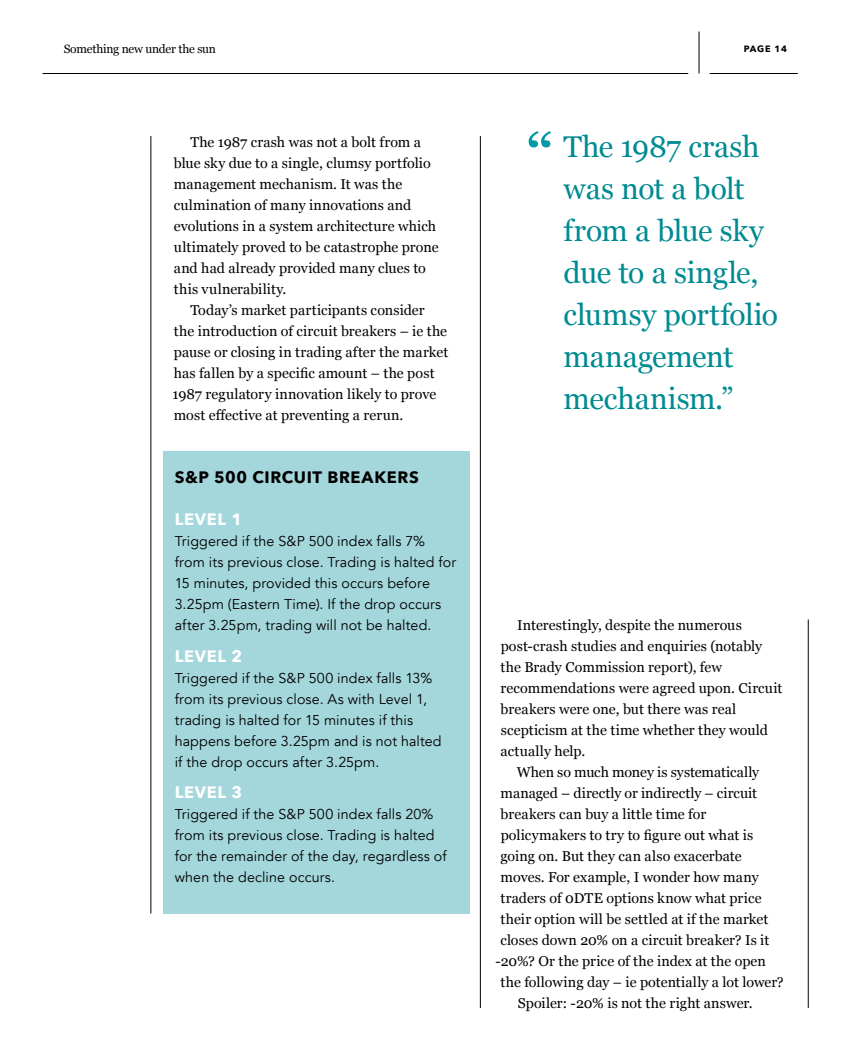
<style>
.page{position:relative;width:851px;height:1063px;background:#fff}
.page>*{position:absolute;margin:0;border:0;box-sizing:border-box;transform-origin:0 0}
.t1{font:30px/42px "Georgia";letter-spacing:-.01em;color:#008b92}
.t2{font:700 16.5px "Avenir Next";letter-spacing:.04em;color:#000}
.t3{font:700 16.5px "Avenir Next";letter-spacing:.045em;color:#fff}
.t4{font:14.25px/21px "Georgia";letter-spacing:.005em;color:#000}
.t5{font:14.25px/21px "Avenir";letter-spacing:.01em;color:#000}
.t6{font:12px "Georgia";letter-spacing:-.02em;color:#000}
.t7{font:700 9.15px "Avenir Next";letter-spacing:.08em;color:#000}
</style>
<div class="page">
<div style="left:162px;top:451px;width:307px;height:462px;background:#a4d7dc"></div>
<hr style="left:480px;top:136px;width:1px;height:872px;background:#000">
<hr style="left:807px;top:619px;width:1px;height:389px;background:#000">
<hr style="left:151px;top:136px;width:1px;height:777px;background:#000">
<svg style="left:528px;top:131px;width:23px;height:16px"></svg>
<hr style="left:698px;top:31px;width:1px;height:42px;background:#000">
<hr style="left:43px;top:73px;width:645px;height:1px;background:#000">
<hr style="left:709px;top:73px;width:88px;height:1px;background:#000">
<p class="t6" style="left:64px;top:40px;width:154px">Something new under the sun</p>
<p class="t4" style="left:174px;top:131px;width:266px;text-indent:17px">The 1987 crash was not a bolt from a blue sky due to a single, clumsy portfolio management mechanism. It was the culmination of many innovations and evolutions in a system architecture which ultimately proved to be catastrophe prone and had already provided many clues to this vulnerability.</p>
<p class="t4" style="left:173px;top:299px;width:277px;text-indent:18px">Today’s market participants consider the introduction of circuit breakers – ie the pause or closing in trading after the market has fallen by a specific amount – the post 1987 regulatory innovation likely to prove most effective at preventing a rerun.</p>
<p class="t2" style="left:175px;top:463px;width:246px">S&amp;P 500 CIRCUIT BREAKERS</p>
<p class="t3" style="left:175px;top:505px;width:69px">LEVEL 1</p>
<p class="t5" style="left:175px;top:531px;width:283px">Triggered if the S&amp;P 500 index falls 7% from its previous close. Trading is halted for 15 minutes, provided this occurs before 3.25pm (Eastern Time). If the drop occurs after 3.25pm, trading will not be halted.</p>
<p class="t3" style="left:175px;top:641px;width:69px">LEVEL 2</p>
<p class="t5" style="left:175px;top:667px;width:268px">Triggered if the S&amp;P 500 index falls 13% from its previous close. As with Level 1, trading is halted for 15 minutes if this happens before 3.25pm and is not halted if the drop occurs after 3.25pm.</p>
<p class="t3" style="left:175px;top:778px;width:69px">LEVEL 3</p>
<p class="t5" style="left:175px;top:804px;width:273px">Triggered if the S&amp;P 500 index falls 20% from its previous close. Trading is halted for the remainder of the day, regardless of when the decline occurs.</p>
<p class="t7" style="left:743px;top:41px;width:45px">PAGE 14</p>
<h1 class="t1" style="left:563px;top:124px;width:216px">The 1987 crash was not a bolt from a blue sky due to a single, clumsy portfolio management mechanism.”</h1>
<p class="t4" style="left:517px;top:614px;width:226px">Interestingly, despite the numerous</p>
<p class="t4" style="left:500px;top:635px;width:263px">post-crash studies and enquiries (notably</p>
<p class="t4" style="left:500px;top:656px;width:223px">the Brady Commission report), few</p>
<p class="t4" style="left:500px;top:677px;width:283px">recommendations were agreed upon. Circuit</p>
<p class="t4" style="left:500px;top:698px;width:237px">breakers were one, but there was real</p>
<p class="t4" style="left:501px;top:719px;width:268px">scepticism at the time whether they would</p>
<p class="t4" style="left:500px;top:740px;width:86px">actually help.</p>
<p class="t4" style="left:517px;top:761px;width:244px">When so much money is systematically</p>
<p class="t4" style="left:500px;top:782px;width:258px">managed – directly or indirectly – circuit</p>
<p class="t4" style="left:500px;top:803px;width:207px">breakers can buy a little time for</p>
<p class="t4" style="left:500px;top:824px;width:254px">policymakers to try to figure out what is</p>
<p class="t4" style="left:500px;top:845px;width:242px">going on. But they can also exacerbate</p>
<p class="t4" style="left:500px;top:866px;width:259px">moves. For example, I wonder how many</p>
<p class="t4" style="left:500px;top:887px;width:262px">traders of 0DTE options know what price</p>
<p class="t4" style="left:500px;top:908px;width:269px">their option will be settled at if the market</p>
<p class="t4" style="left:500px;top:929px;width:270px">closes down 20% on a circuit breaker? Is it</p>
<p class="t4" style="left:495px;top:950px;width:272px">-20%? Or the price of the index at the open</p>
<p class="t4" style="left:500px;top:971px;width:284px">the following day – ie potentially a lot lower?</p>
<p class="t4" style="left:517px;top:992px;width:236px">Spoiler: -20% is not the right answer.</p>
</div>
